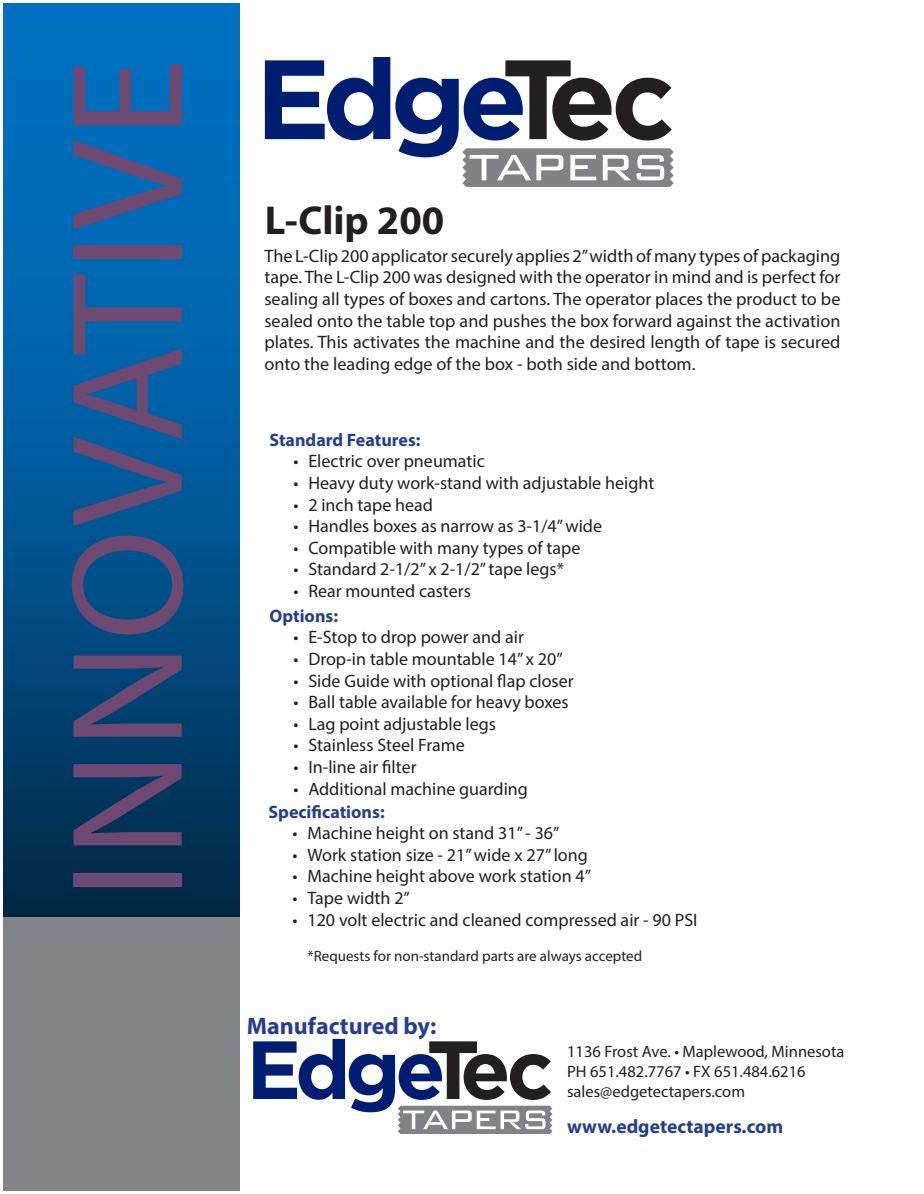
<style>
.page{position:relative;width:924px;height:1194px;background:#fff}
.page>*{position:absolute;margin:0;border:0;box-sizing:border-box;transform-origin:0 0}
.t1{font:160.5px "Myriad Pro";letter-spacing:.02em;color:#6e4971}
.t2{font:700 40.5px "Myriad Pro";color:#231f20}
.t3{font:700 24px "Myriad Pro";color:#253f8e}
.t4{font:700 19.5px "Myriad Pro";color:#253f8e}
.t5{font:18px/21.6px "Myriad Pro";color:#231f20;text-align:justify}
.t6{font:700 18px "Myriad Pro";color:#253f8e}
.t7{font:16.5px "Myriad Pro";color:#231f20}
.t8{font:15px "Myriad Pro";color:#231f20}
</style>
<div class="page">
<img style="left:3px;top:3px;width:237px;height:914px">
<div style="left:3px;top:917px;width:237px;height:274px;background:#828487"></div>
<svg style="left:265px;top:57px;width:409px;height:130px"></svg>
<svg style="left:253px;top:1039px;width:299px;height:95px"></svg>
<p class="t1" style="left:29px;top:899px;width:842px;rotate:-90deg">INNOVATIVE</p>
<p class="t2" style="left:265px;top:194px;width:181px">L-Clip 200</p>
<p class="t5" style="left:264px;top:245px;width:578px">The L-Clip 200 applicator securely applies 2” width of many types of packaging tape. The L-Clip 200 was designed with the operator in mind and is perfect for sealing all types of boxes and cartons. The operator places the product to be sealed onto the table top and pushes the box forward against the activation plates. This activates the machine and the desired length of tape is secured onto the leading edge of the box - both side and bottom.</p>
<p class="t6" style="left:269px;top:428px;width:153px">Standard Features:</p>
<p class="t5" style="left:293px;top:450px;width:193px">• Electric over pneumatic</p>
<p class="t5" style="left:293px;top:472px;width:362px">• Heavy duty work-stand with adjustable height</p>
<p class="t5" style="left:293px;top:493px;width:141px">• 2 inch tape head</p>
<p class="t5" style="left:293px;top:515px;width:310px">• Handles boxes as narrow as 3-1/4” wide</p>
<p class="t5" style="left:293px;top:537px;width:289px">• Compatible with many types of tape</p>
<p class="t5" style="left:293px;top:558px;width:272px">• Standard 2-1/2” x 2-1/2” tape legs*</p>
<p class="t5" style="left:293px;top:580px;width:179px">• Rear mounted casters</p>
<p class="t6" style="left:269px;top:604px;width:70px">Options:</p>
<p class="t5" style="left:293px;top:626px;width:232px">• E-Stop to drop power and air</p>
<p class="t5" style="left:293px;top:648px;width:271px">• Drop-in table mountable 14” x 20”</p>
<p class="t5" style="left:293px;top:669px;width:282px">• Side Guide with optional flap closer</p>
<p class="t5" style="left:293px;top:691px;width:277px">• Ball table available for heavy boxes</p>
<p class="t5" style="left:293px;top:713px;width:204px">• Lag point adjustable legs</p>
<p class="t5" style="left:293px;top:734px;width:173px">• Stainless Steel Frame</p>
<p class="t5" style="left:293px;top:756px;width:125px">• In-line air filter</p>
<p class="t5" style="left:293px;top:777px;width:236px">• Additional machine guarding</p>
<p class="t6" style="left:268px;top:800px;width:118px">Specifications:</p>
<p class="t5" style="left:292px;top:822px;width:269px">• Machine height on stand 31” - 36”</p>
<p class="t5" style="left:292px;top:844px;width:297px">• Work station size - 21” wide x 27” long</p>
<p class="t5" style="left:292px;top:865px;width:300px">• Machine height above work station 4”</p>
<p class="t5" style="left:292px;top:887px;width:119px">• Tape width 2”</p>
<p class="t5" style="left:292px;top:908px;width:407px">• 120 volt electric and cleaned compressed air - 90 PSI</p>
<p class="t8" style="left:308px;top:947px;width:336px">*Requests for non-standard parts are always accepted</p>
<p class="t3" style="left:247px;top:1011px;width:191px">Manufactured by:</p>
<p class="t7" style="left:567px;top:1042px;width:279px">1136 Frost Ave. • Maplewood, Minnesota</p>
<p class="t7" style="left:567px;top:1062px;width:240px">PH 651.482.7767 • FX 651.484.6216</p>
<p class="t7" style="left:567px;top:1081px;width:179px">sales@edgetectapers.com</p>
<p class="t4" style="left:567px;top:1113px;width:218px">www.edgetectapers.com</p>
</div>
